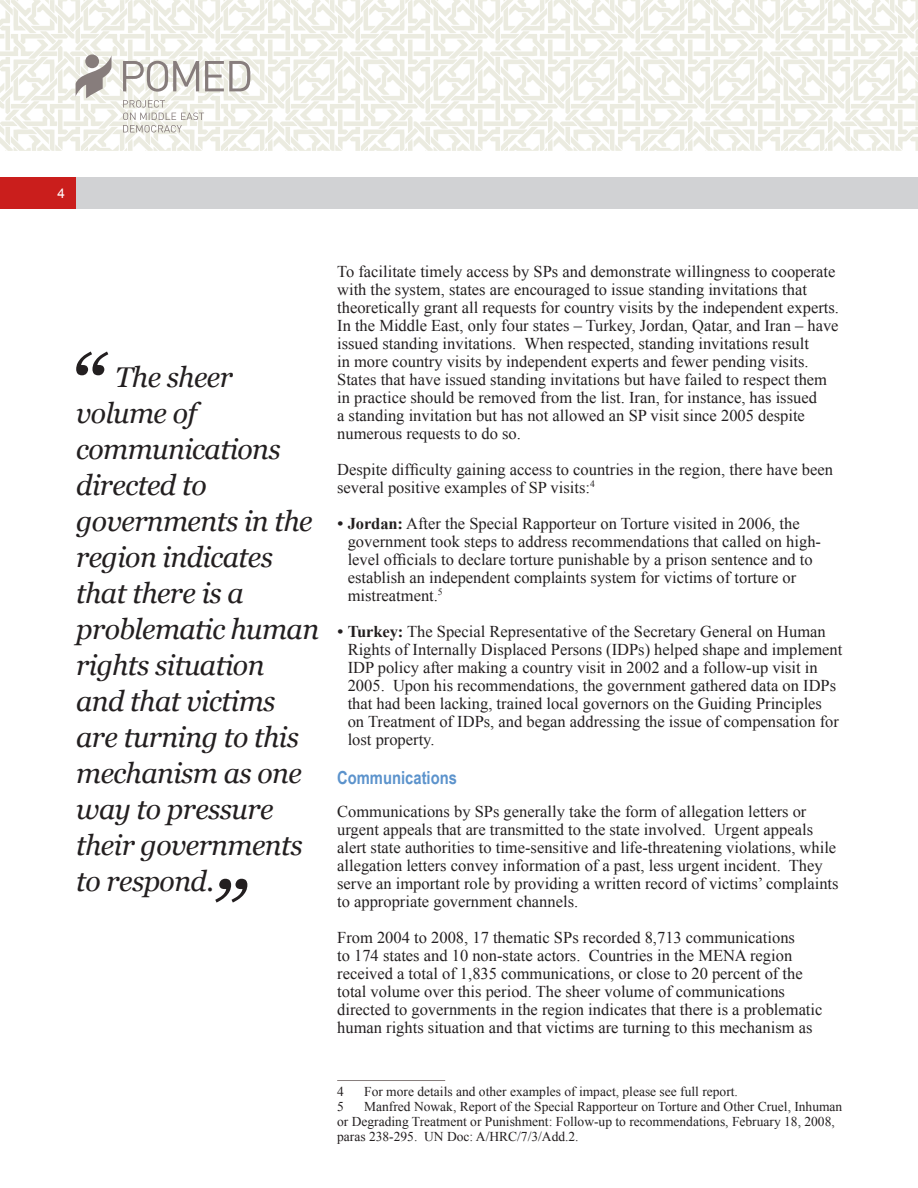
<style>
.page{position:relative;width:918px;height:1188px;background:#fff}
.page>*{position:absolute;margin:0;border:0;box-sizing:border-box;transform-origin:0 0}
.pull_quote{font:italic 28.5px/36px "Georgia";letter-spacing:-.02em;color:#231f20}
.title-sidebar_copy{font:700 18px "Arial Narrow";color:#5c93cc}
.timesRoman-11_12txt{font:16.5px/18px "Times New Roman";color:#231f20}
.Bullet{font:16.5px/18px "Times New Roman";color:#231f20}
.timesRoman-Footnote{font:13.5px/15px "Times New Roman";color:#231f20}
.t1{font:13.5px "Arial";color:#fff}
.s1{font-weight:700}
</style>
<div class="page">
<div style="left:76px;top:177px;width:842px;height:31px;background:#d1d2d4"></div>
<div style="left:0;top:177px;width:76px;height:31px;background:#ca1e1c"></div>
<svg style="left:0;top:0;width:918px;height:151px"></svg>
<hr style="left:337px;top:1080px;width:108px;height:1px;background:#877d7c">
<svg style="left:76px;top:54px;width:36px;height:44px"></svg>
<svg style="left:123px;top:61px;width:76px;height:31px"></svg>
<svg style="left:205px;top:61px;width:46px;height:30px"></svg>
<svg style="left:123px;top:100px;width:81px;height:33px"></svg>
<svg style="left:76px;top:352px;width:32px;height:23px"></svg>
<svg style="left:215px;top:879px;width:32px;height:24px"></svg>
<p class="t1" style="left:58px;top:185px;width:9px">4</p>
<p class="pull_quote" style="left:76px;top:359px;width:244px;text-indent:39px">The sheer volume of communications directed to governments in the region indicates that there is a problematic human rights situation and that victims are turning to this mechanism as one way to pressure their governments to respond.</p>
<p class="timesRoman-11_12txt" style="left:337px;top:262px;width:503px">To facilitate timely access by SPs and demonstrate willingness to cooperate with the system, states are encouraged to issue standing invitations that theoretically grant all requests for country visits by the independent experts.<br>In the Middle East, only four states – Turkey, Jordan, Qatar, and Iran – have issued standing invitations. When respected, standing invitations result<br>in more country visits by independent experts and fewer pending visits.<br>States that have issued standing invitations but have failed to respect them in practice should be removed from the list. Iran, for instance, has issued<br>a standing invitation but has not allowed an SP visit since 2005 despite numerous requests to do so.</p>
<p class="timesRoman-11_12txt" style="left:337px;top:460px;width:497px">Despite difficulty gaining access to countries in the region, there have been several positive examples of SP visits:<sup>4</sup></p>
<p class="Bullet" style="left:348px;top:514px;width:475px;text-indent:-10px"><span class="s1">• Jordan:</span> After the Special Rapporteur on Torture visited in 2006, the government took steps to address recommendations that called on high&shy;level officials to declare torture punishable by a prison sentence and to establish an independent complaints system for victims of torture or mistreatment.<sup>5</sup></p>
<p class="Bullet" style="left:348px;top:622px;width:496px;text-indent:-10px"><span class="s1">• Turkey:</span> The Special Representative of the Secretary General on Human Rights of Internally Displaced Persons (IDPs) helped shape and implement IDP policy after making a country visit in 2002 and a follow-up visit in 2005. Upon his recommendations, the government gathered data on IDPs that had been lacking, trained local governors on the Guiding Principles on Treatment of IDPs, and began addressing the issue of compensation for lost property.</p>
<p class="title-sidebar_copy" style="left:337px;top:764px;width:121px">Communications</p>
<p class="timesRoman-11_12txt" style="left:337px;top:802px;width:503px">Communications by SPs generally take the form of allegation letters or urgent appeals that are transmitted to the state involved. Urgent appeals alert state authorities to time-sensitive and life-threatening violations, while allegation letters convey information of a past, less urgent incident. They serve an important role by providing a written record of victims’ complaints to appropriate government channels.</p>
<p class="timesRoman-11_12txt" style="left:337px;top:928px;width:487px">From 2004 to 2008, 17 thematic SPs recorded 8,713 communications<br>to 174 states and 10 non-state actors. Countries in the MENA region received a total of 1,835 communications, or close to 20 percent of the total volume over this period. The sheer volume of communications directed to governments in the region indicates that there is a problematic human rights situation and that victims are turning to this mechanism as</p>
<p class="timesRoman-Footnote" style="left:337px;top:1083px;width:8px">4</p>
<p class="timesRoman-Footnote" style="left:364px;top:1083px;width:375px">For more details and other examples of impact, please see full report.</p>
<p class="timesRoman-Footnote" style="left:337px;top:1098px;width:8px">5</p>
<p class="timesRoman-Footnote" style="left:337px;top:1098px;width:507px;text-indent:27px">Manfred Nowak, Report of the Special Rapporteur on Torture and Other Cruel, Inhuman or Degrading Treatment or Punishment: Follow-up to recommendations, February 18, 2008, paras 238-295. UN Doc: A/HRC/7/3/Add.2.</p>
</div>
